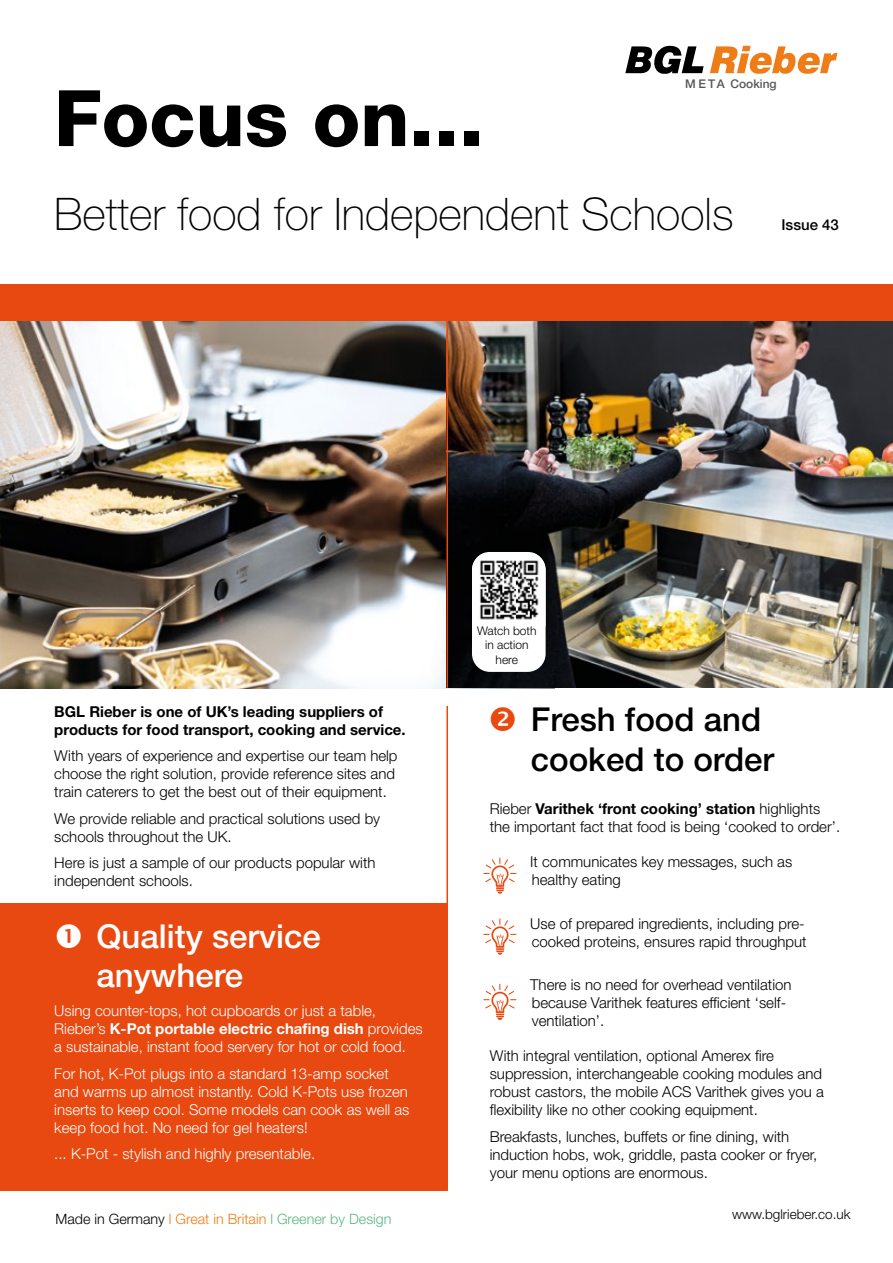
<style>
.page{position:relative;width:893px;height:1263px;background:#fff}
.page>*{position:absolute;margin:0;border:0;box-sizing:border-box;transform-origin:0 0}
.t1{font:800 78px "Helvetica Neue LT Std";color:#000}
.t2{font:100 45px "Helvetica Neue LT Std";color:#000}
.t3{font:500 33px/39.6px "Helvetica Neue LT Std";color:#000}
.t4{font:500 33px/39.6px "Helvetica Neue LT Std";color:#fff}
.t5{font:300 15px/18px "Helvetica Neue LT Std";color:#000}
.t6{font:300 15px/18px "Helvetica Neue LT Std";color:#fff}
.t7{font:700 15px/18px "Helvetica Neue LT Std";color:#000}
.t8{font:500 15px "Helvetica Neue LT Std";color:#000}
.t9{font:300 14.25px "Helvetica Neue LT Std";color:#5db781}
.t10{font:300 13.5px "Helvetica Neue LT Std";color:#000}
.t11{font:300 12px/14.4px "Helvetica Neue LT Std";color:#000;text-align:center}
.t12{font:500 12px "Helvetica Neue LT Std";color:#575756}
.s1{font-weight:700}
.s2{color:#000}
.s3{color:#ef7d17}
</style>
<div class="page">
<img style="left:0;top:320px;width:555px;height:369px">
<img style="left:448px;top:320px;width:445px;height:368px">
<div style="left:0;top:284px;width:893px;height:36px;background:#e84910"></div>
<svg style="left:710px;top:46px;width:127px;height:28px"></svg>
<svg style="left:625px;top:46px;width:79px;height:28px"></svg>
<div style="left:0;top:904px;width:446px;height:287px;background:#e84910"></div>
<hr style="left:446px;top:706px;width:2px;height:485px;background:#e84910">
<svg style="left:483px;top:857px;width:33px;height:37px"></svg>
<svg style="left:483px;top:918px;width:33px;height:37px"></svg>
<svg style="left:483px;top:984px;width:33px;height:36px"></svg>
<div style="left:472px;top:552px;width:74px;height:120px;background:#fff;border-radius:18px"></div>
<img style="left:472px;top:553px;width:74px;height:73px">
<hr style="left:446px;top:316px;width:2px;height:372px;background:#e84910">
<h1 class="t1" style="left:54px;top:72px;width:431px">Focus on...</h1>
<p class="t12" style="left:685px;top:77px;width:93px">M E TA Cooking</p>
<h2 class="t2" style="left:54px;top:188px;width:681px">Better food for Independent Schools</h2>
<p class="t8" style="left:781px;top:216px;width:59px">Issue 43</p>
<p class="t11" style="left:477px;top:623px;width:61px">Watch both in action here</p>
<p class="t7" style="left:54px;top:702px;width:353px">BGL Rieber is one of UK’s leading suppliers of products for food transport, cooking and service.</p>
<p class="t5" style="left:54px;top:746px;width:345px">With years of experience and expertise our team help choose the right solution, provide reference sites and train caterers to get the best out of their equipment.</p>
<p class="t5" style="left:54px;top:809px;width:327px">We provide reliable and practical solutions used by schools throughout the UK.</p>
<p class="t5" style="left:54px;top:853px;width:323px">Here is just a sample of our products popular with independent schools.</p>
<h3 class="t4" style="left:97px;top:916px;width:226px">Quality service anywhere</h3>
<p class="t6" style="left:54px;top:1002px;width:370px">Using counter-tops, hot cupboards or just a table,<br>Rieber’s <span class="s1">K-Pot portable electric chafing dish</span> provides a sustainable, instant food servery for hot or cold food.</p>
<p class="t6" style="left:54px;top:1064px;width:357px">For hot, K-Pot plugs into a standard 13-amp socket and warms up almost instantly. Cold K-Pots use frozen inserts to keep cool. Some models can cook as well as keep food hot. No need for gel heaters!</p>
<p class="t6" style="left:54px;top:1145px;width:262px">... K-Pot - stylish and highly presentable.</p>
<p class="t9" style="left:55px;top:1210px;width:337px"><span class="s2">Made in Germany</span> <span class="s3">l Great in Britain</span> l Greener by Design</p>
<h3 class="t3" style="left:531px;top:699px;width:245px">Fresh food and cooked to order</h3>
<p class="t5" style="left:490px;top:799px;width:352px">Rieber <span class="s1">Varithek ‘front cooking’ station</span> highlights the important fact that food is being ‘cooked to order’.</p>
<p class="t5" style="left:530px;top:852px;width:263px">It communicates key messages, such as healthy eating</p>
<p class="t5" style="left:530px;top:914px;width:278px">Use of prepared ingredients, including pre&shy;cooked proteins, ensures rapid throughput</p>
<p class="t5" style="left:530px;top:975px;width:263px">There is no need for overhead ventilation because Varithek features efficient ‘self&shy;ventilation’.</p>
<p class="t5" style="left:490px;top:1046px;width:335px">With integral ventilation, optional Amerex fire suppression, interchangeable cooking modules and robust castors, the mobile ACS Varithek gives you a flexibility like no other cooking equipment.</p>
<p class="t5" style="left:490px;top:1127px;width:329px">Breakfasts, lunches, buffets or fine dining, with induction hobs, wok, griddle, pasta cooker or fryer, your menu options are enormous.</p>
<p class="t10" style="left:732px;top:1205px;width:120px">www.bglrieber.co.uk</p>
</div>
